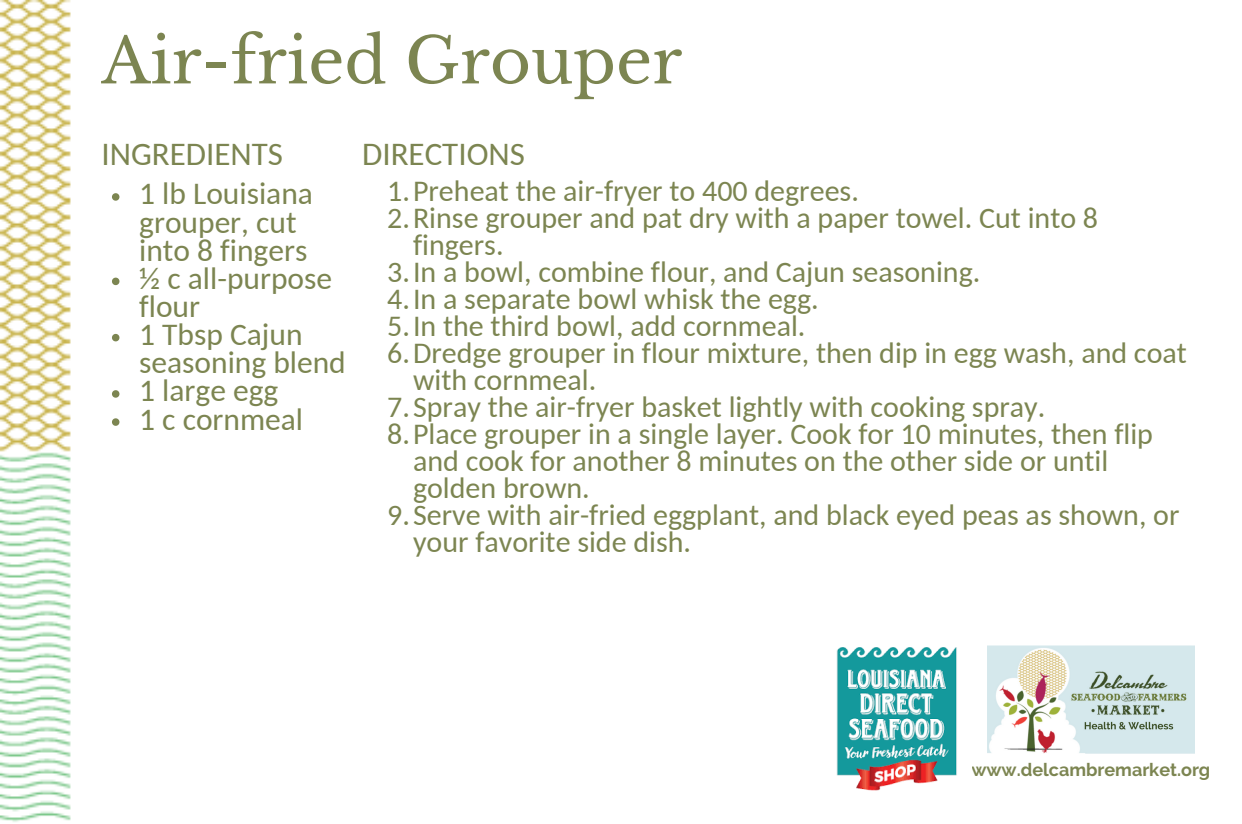
<style>
.page{position:relative;width:1242px;height:824px;background:#fff}
.page>*{position:absolute;margin:0;border:0;box-sizing:border-box;transform-origin:0 0}
.t1{font:63px "Libre Baskerville";color:#7c8551}
.t2{font:33px "Carlito";color:#7c8551}
.t3{font:31.5px/28.2px "Carlito";color:#7c8551}
.t4{font:30px "Carlito";color:#7c8551}
.t5{font:700 18px "Raleway";color:#7c8551}
</style>
<div class="page">
<img style="left:0;top:0;width:71px;height:822px">
<img style="left:987px;top:645px;width:207px;height:108px">
<img style="left:836px;top:647px;width:121px;height:144px">
<svg style="left:112px;top:193px;width:7px;height:8px"></svg>
<svg style="left:112px;top:277px;width:7px;height:8px"></svg>
<svg style="left:112px;top:334px;width:7px;height:7px"></svg>
<svg style="left:112px;top:390px;width:7px;height:7px"></svg>
<svg style="left:112px;top:418px;width:7px;height:8px"></svg>
<h1 class="t1" style="left:101px;top:22px;width:582px">Air-fried Grouper</h1>
<p class="t2" style="left:101px;top:140px;width:183px">INGREDIENTS</p>
<p class="t2" style="left:362px;top:140px;width:164px">DIRECTIONS</p>
<p class="t3" style="left:139px;top:182px;width:208px">1 lb Louisiana grouper, cut into 8 fingers<br>½ c all-purpose flour<br>1 Tbsp Cajun seasoning blend<br>1 large egg<br>1 c cornmeal</p>
<p class="t4" style="left:387px;top:179px;width:473px">1.Preheat the air-fryer to 400 degrees.</p>
<p class="t4" style="left:387px;top:206px;width:712px">2.Rinse grouper and pat dry with a paper towel. Cut into 8</p>
<p class="t4" style="left:413px;top:233px;width:92px">fingers.</p>
<p class="t4" style="left:387px;top:260px;width:595px">3.In a bowl, combine flour, and Cajun seasoning.</p>
<p class="t4" style="left:387px;top:287px;width:433px">4.In a separate bowl whisk the egg.</p>
<p class="t4" style="left:387px;top:314px;width:420px">5.In the third bowl, add cornmeal.</p>
<p class="t4" style="left:387px;top:341px;width:801px">6.Dredge grouper in flour mixture, then dip in egg wash, and coat</p>
<p class="t4" style="left:413px;top:368px;width:185px">with cornmeal.</p>
<p class="t4" style="left:387px;top:395px;width:660px">7.Spray the air-fryer basket lightly with cooking spray.</p>
<p class="t4" style="left:387px;top:422px;width:767px">8.Place grouper in a single layer. Cook for 10 minutes, then flip</p>
<p class="t4" style="left:413px;top:449px;width:697px">and cook for another 8 minutes on the other side or until</p>
<p class="t4" style="left:413px;top:476px;width:178px">golden brown.</p>
<p class="t4" style="left:387px;top:503px;width:794px">9.Serve with air-fried eggplant, and black eyed peas as shown, or</p>
<p class="t4" style="left:413px;top:530px;width:280px">your favorite side dish.</p>
<p class="t5" style="left:971px;top:759px;width:240px">www.delcambremarket.org</p>
</div>
